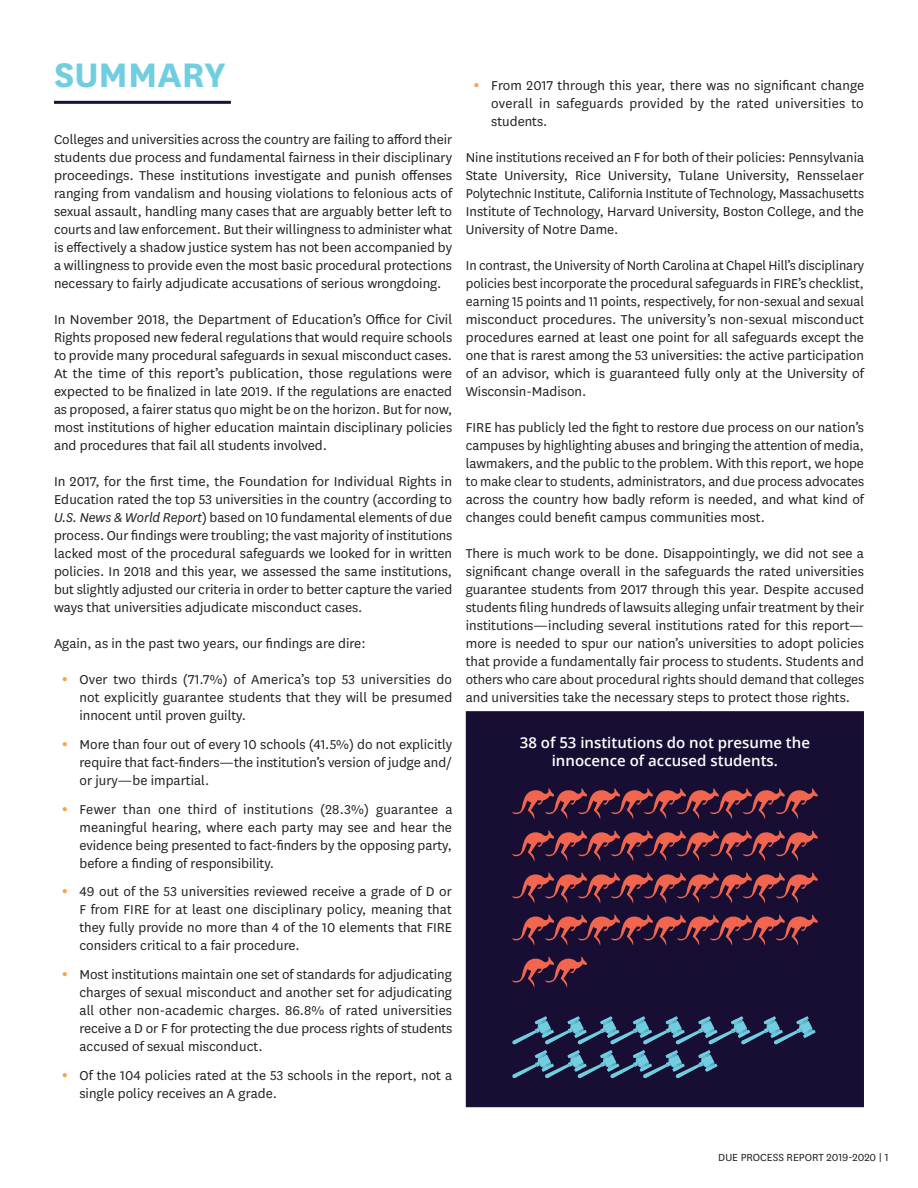
<style>
.page{position:relative;width:918px;height:1188px;background:#fff}
.page>*{position:absolute;margin:0;border:0;box-sizing:border-box;transform-origin:0 0}
.t1{font:700 39.75px "National";color:#71cee1}
.Body{font:15px/18px "National";color:#231f20;text-align:justify}
.t2{font:600 15px/18px "Open Sans";color:#fff;text-align:center}
.t3{font:12px "National";color:#231f20}
.s1{font-style:italic}
.s2{font-weight:600;font-size:19.5px;color:#f9a346}
</style>
<div class="page">
<hr style="left:54px;top:101px;width:177px;height:3px;background:#181035">
<div style="left:467px;top:712px;width:396px;height:394px;background:#180e33"></div>
<svg style="left:512px;top:1016px;width:304px;height:62px"></svg>
<svg style="left:512px;top:788px;width:306px;height:32px"></svg>
<svg style="left:512px;top:830px;width:306px;height:32px"></svg>
<svg style="left:512px;top:873px;width:306px;height:31px"></svg>
<svg style="left:512px;top:915px;width:306px;height:31px"></svg>
<svg style="left:512px;top:957px;width:75px;height:31px"></svg>
<div style="left:466px;top:711px;width:398px;height:396px;border:2px solid #181035"></div>
<p class="t1" style="left:54px;top:47px;width:173px">SUMMARY</p>
<p class="Body" style="left:54px;top:130px;width:400px">Colleges and universities across the country are failing to afford their students due process and fundamental fairness in their disciplinary proceedings. These institutions investigate and punish offenses ranging from vandalism and housing violations to felonious acts of sexual assault, handling many cases that are arguably better left to courts and law enforcement. But their willingness to administer what is effectively a shadow justice system has not been accompanied by a willingness to provide even the most basic procedural protections necessary to fairly adjudicate accusations of serious wrongdoing.</p>
<p class="Body" style="left:54px;top:310px;width:400px">In November 2018, the Department of Education’s Office for Civil Rights proposed new federal regulations that would require schools to provide many procedural safeguards in sexual misconduct cases.<br>At the time of this report’s publication, those regulations were expected to be finalized in late 2019. If the regulations are enacted as proposed, a fairer status quo might be on the horizon. But for now, most institutions of higher education maintain disciplinary policies and procedures that fail all students involved.</p>
<p class="Body" style="left:54px;top:472px;width:400px">In 2017, for the first time, the Foundation for Individual Rights in Education rated the top 53 universities in the country (according to <span class="s1">U.S. News &amp; World Report</span>) based on 10 fundamental elements of due process. Our findings were troubling; the vast majority of institutions lacked most of the procedural safeguards we looked for in written policies. In 2018 and this year, we assessed the same institutions, but slightly adjusted our criteria in order to better capture the varied ways that universities adjudicate misconduct cases.</p>
<p class="Body" style="left:54px;top:634px;width:313px">Again, as in the past two years, our findings are dire:</p>
<p class="Body" style="left:80px;top:670px;width:374px;text-indent:-18px"><span class="s2">•</span> Over two thirds (71.7%) of America’s top 53 universities do not explicitly guarantee students that they will be presumed innocent until proven guilty.</p>
<p class="Body" style="left:80px;top:735px;width:374px;text-indent:-18px"><span class="s2">•</span> More than four out of every 10 schools (41.5%) do not explicitly require that fact-finders—the institution’s version of judge and/ or jury—be impartial.</p>
<p class="Body" style="left:80px;top:799px;width:374px;text-indent:-18px"><span class="s2">•</span> Fewer than one third of institutions (28.3%) guarantee a meaningful hearing, where each party may see and hear the evidence being presented to fact-finders by the opposing party, before a finding of responsibility.</p>
<p class="Body" style="left:80px;top:882px;width:374px;text-indent:-18px"><span class="s2">•</span> 49 out of the 53 universities reviewed receive a grade of D or F from FIRE for at least one disciplinary policy, meaning that they fully provide no more than 4 of the 10 elements that FIRE considers critical to a fair procedure.</p>
<p class="Body" style="left:80px;top:965px;width:374px;text-indent:-18px"><span class="s2">•</span> Most institutions maintain one set of standards for adjudicating charges of sexual misconduct and another set for adjudicating all other non-academic charges. 86.8% of rated universities receive a D or F for protecting the due process rights of students accused of sexual misconduct.</p>
<p class="Body" style="left:80px;top:1066px;width:374px;text-indent:-18px"><span class="s2">•</span> Of the 104 policies rated at the 53 schools in the report, not a single policy receives an A grade.</p>
<p class="Body" style="left:491px;top:76px;width:374px;text-indent:-18px"><span class="s2">•</span> From 2017 through this year, there was no significant change overall in safeguards provided by the rated universities to students.</p>
<p class="Body" style="left:466px;top:148px;width:400px">Nine institutions received an F for both of their policies: Pennsylvania State University, Rice University, Tulane University, Rensselaer Polytechnic Institute, California Institute of Technology, Massachusetts Institute of Technology, Harvard University, Boston College, and the University of Notre Dame.</p>
<p class="Body" style="left:466px;top:256px;width:400px">In contrast, the University of North Carolina at Chapel Hill’s disciplinary policies best incorporate the procedural safeguards in FIRE’s checklist, earning 15 points and 11 points, respectively, for non-sexual and sexual misconduct procedures. The university’s non-sexual misconduct procedures earned at least one point for all safeguards except the one that is rarest among the 53 universities: the active participation of an advisor, which is guaranteed fully only at the University of Wisconsin-Madison.</p>
<p class="Body" style="left:466px;top:418px;width:400px">FIRE has publicly led the fight to restore due process on our nation’s campuses by highlighting abuses and bringing the attention of media, lawmakers, and the public to the problem. With this report, we hope to make clear to students, administrators, and due process advocates across the country how badly reform is needed, and what kind of changes could benefit campus communities most.</p>
<p class="Body" style="left:466px;top:544px;width:400px">There is much work to be done. Disappointingly, we did not see a significant change overall in the safeguards the rated universities guarantee students from 2017 through this year. Despite accused students filing hundreds of lawsuits alleging unfair treatment by their institutions—including several institutions rated for this report— more is needed to spur our nation’s universities to adopt policies that provide a fundamentally fair process to students. Students and others who care about procedural rights should demand that colleges and universities take the necessary steps to protect those rights.</p>
<p class="t2" style="left:520px;top:733px;width:292px">38 of 53 institutions do not presume the innocence of accused students.</p>
<p class="t3" style="left:718px;top:1150px;width:172px">DUE PROCESS REPORT 2019-2020 | 1</p>
</div>
